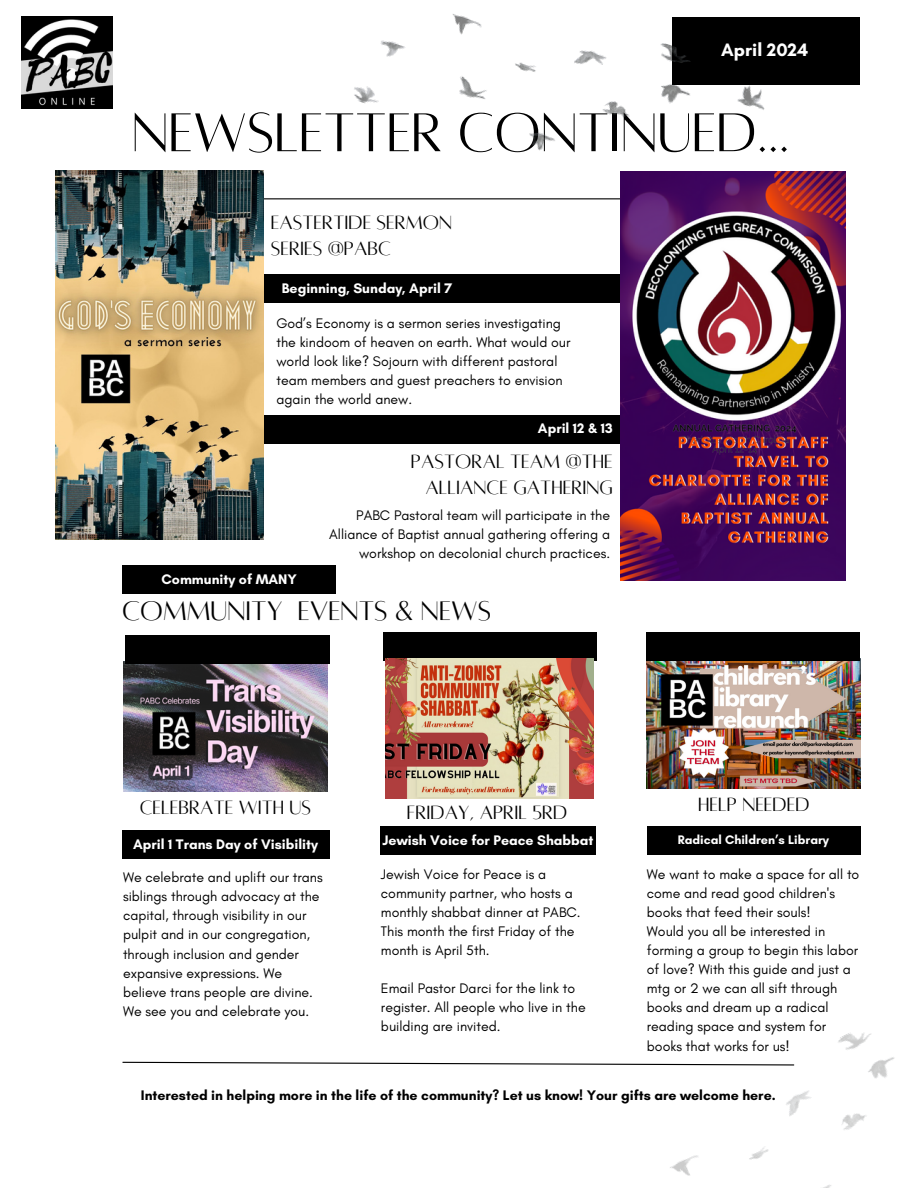
<style>
.page{position:relative;width:918px;height:1188px;background:#fff}
.page>*{position:absolute;margin:0;border:0;box-sizing:border-box;transform-origin:0 0}
.t1{font:60.15px "Alta regular";color:#000}
.t2{font:29.7px "Alta regular";color:#000}
.t3{font:21.15px/25.8px "Alta regular";color:#000}
.t4{font:700 18.3px "Glacial Indifference";color:#fff}
.t5{font:14.1px/19px "Glacial Indifference";color:#000}
.t6{font:700 14.1px "Glacial Indifference";color:#fff}
.t7{font:700 14.1px "Glacial Indifference";color:#000}
.t8{font:700 12.6px "Glacial Indifference";color:#fff}
</style>
<div class="page">
<hr style="left:89px;top:198px;width:705px;height:1px;background:#000">
<svg style="left:122px;top:1061px;width:467px;height:4px"></svg>
<div style="left:237px;top:274px;width:410px;height:28px;background:#000"></div>
<div style="left:122px;top:566px;width:214px;height:28px;background:#000"></div>
<div style="left:672px;top:17px;width:188px;height:67px;background:#000"></div>
<img style="left:21px;top:17px;width:91px;height:91px">
<img style="left:589px;top:1033px;width:305px;height:155px">
<img style="left:350px;top:14px;width:424px;height:212px">
<img style="left:647px;top:658px;width:214px;height:131px">
<div style="left:647px;top:827px;width:214px;height:28px;background:#000"></div>
<div style="left:646px;top:632px;width:214px;height:28px;background:#000"></div>
<div style="left:380px;top:827px;width:216px;height:28px;background:#000"></div>
<div style="left:383px;top:632px;width:214px;height:28px;background:#000"></div>
<img style="left:386px;top:658px;width:208px;height:141px">
<img style="left:123px;top:661px;width:205px;height:131px">
<div style="left:122px;top:830px;width:207px;height:28px;background:#000"></div>
<div style="left:125px;top:636px;width:205px;height:28px;background:#000"></div>
<div style="left:263px;top:415px;width:376px;height:28px;background:#000"></div>
<img style="left:55px;top:171px;width:208px;height:369px">
<img style="left:621px;top:172px;width:225px;height:408px">
<p class="t4" style="left:721px;top:38px;width:88px">April 2024</p>
<h1 class="t1" style="left:132px;top:103px;width:659px">NEWSLETTER CONTINUED...</h1>
<h3 class="t3" style="left:271px;top:210px;width:183px">EASTERTIDE SERMON<br>SERIES @PABC</h3>
<p class="t6" style="left:282px;top:279px;width:172px">Beginning, Sunday, April 7</p>
<p class="t5" style="left:276px;top:313px;width:296px">God’s Economy is a sermon series investigating the kindoom of heaven on earth. What would our world look like? Sojourn with different pastoral team members and guest preachers to envision again the world anew.</p>
<p class="t6" style="left:538px;top:420px;width:76px">April 12 &amp; 13</p>
<h3 class="t3" style="left:411px;top:449px;width:203px;text-align:right">PASTORAL TEAM @THE<br>ALLIANCE GATHERING</h3>
<p class="t6" style="left:161px;top:571px;width:137px">Community of MANY</p>
<p class="t5" style="left:329px;top:505px;width:282px;text-align:right">PABC Pastoral team will participate in the<br>Alliance of Baptist annual gathering offering a workshop on decolonial church practices.</p>
<h2 class="t2" style="left:122px;top:596px;width:371px">COMMUNITY EVENTS &amp; NEWS</h2>
<h3 class="t3" style="left:140px;top:795px;width:173px">CELEBRATE WITH US</h3>
<p class="t6" style="left:133px;top:836px;width:186px">April 1 Trans Day of Visibility</p>
<h3 class="t3" style="left:407px;top:800px;width:162px">FRIDAY, APRIL 5RD</h3>
<p class="t6" style="left:383px;top:832px;width:212px">Jewish Voice for Peace Shabbat</p>
<h3 class="t3" style="left:698px;top:792px;width:113px">HELP NEEDED</h3>
<p class="t8" style="left:678px;top:832px;width:153px">Radical Children’s Library</p>
<p class="t5" style="left:123px;top:868px;width:201px">We celebrate and uplift our trans siblings through advocacy at the capital, through visibility in our pulpit and in our congregation, through inclusion and gender expansive expressions. We believe trans people are divine.<br>We see you and celebrate you.</p>
<p class="t5" style="left:381px;top:865px;width:201px">Jewish Voice for Peace is a community partner, who hosts a monthly shabbat dinner at PABC.<br>This month the first Friday of the month is April 5th.</p>
<p class="t5" style="left:381px;top:979px;width:206px">Email Pastor Darci for the link to register. All people who live in the building are invited.</p>
<p class="t5" style="left:647px;top:865px;width:214px">We want to make a space for all to come and read good children's books that feed their souls!<br>Would you all be interested in forming a group to begin this labor of love? With this guide and just a mtg or 2 we can all sift through books and dream up a radical reading space and system for books that works for us!</p>
<p class="t7" style="left:141px;top:1087px;width:636px">Interested in helping more in the life of the community? Let us know! Your gifts are welcome here.</p>
</div>
